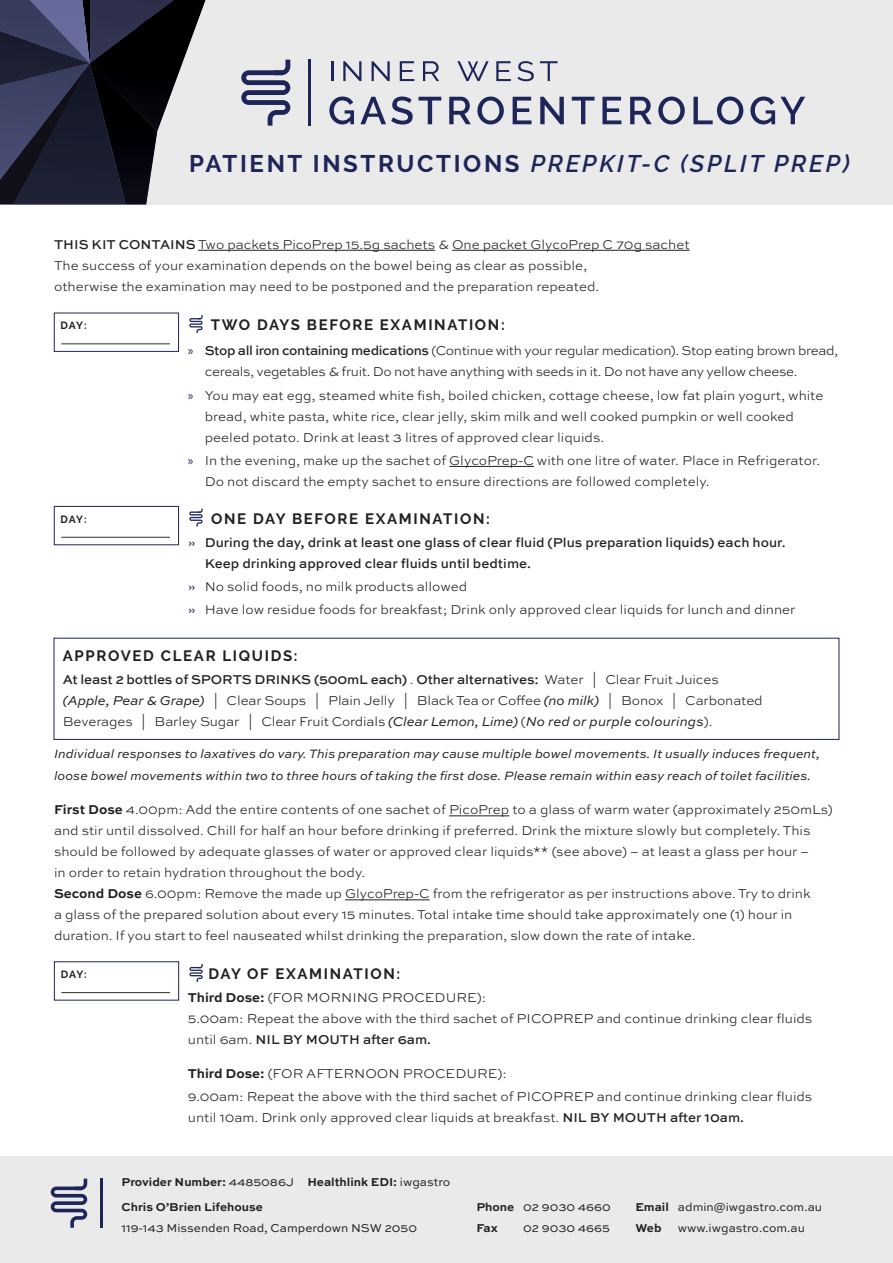
<style>
.page{position:relative;width:893px;height:1263px;background:#fff}
.page>*{position:absolute;margin:0;border:0;box-sizing:border-box;transform-origin:0 0}
.t1{font:italic 600 24px "Raleway";letter-spacing:.11em;color:#1e2558}
.t2{font:700 15px "Raleway";letter-spacing:.11em;color:#231f20}
.Body{font:300 13.5px/21px "Sweet Sans Pro";color:#231f20}
.Sub_Head{font:300 13.5px/21px "Sweet Sans Pro";letter-spacing:-.01em;color:#231f20}
.Body-2{font:300 13.5px/21px "Sweet Sans Pro";letter-spacing:-.025em;color:#231f20}
.t3{font:500 13.5px/21px "Sweet Sans Pro";color:#231f20}
.Body-3{font:italic 12.75px/21px "Sweet Sans Pro";color:#231f20}
.t4{font:12px/21px "Sweet Sans Pro";color:#231f20}
.t5{font:700 12px "Sweet Sans Pro";color:#231f20}
.t6{font:700 10.5px "Raleway";letter-spacing:.055em;color:#231f20}
.s1{font-weight:700;font-style:normal}
.s2{font-weight:500}
.s3{font-family:"Myriad Pro";font-weight:400;color:#1e2558}
.s4{font-weight:400;color:#1e2558}
.s5{font-weight:400;font-style:italic}
.s6{font-weight:700}
.s7{font-weight:400}
</style>
<div class="page">
<div style="left:0;top:1157px;width:893px;height:106px;background:#eaeaeb"></div>
<hr style="left:100px;top:1178px;width:2px;height:50px;background:#1e2558">
<svg style="left:51px;top:1178px;width:36px;height:50px"></svg>
<div style="left:0;top:0;width:893px;height:204px;background:#eaeaeb"></div>
<hr style="left:308px;top:60px;width:3px;height:66px;background:#1e2558">
<svg style="left:241px;top:60px;width:49px;height:66px"></svg>
<hr style="left:331px;top:61px;width:2px;height:20px;background:#1e2558">
<svg style="left:343px;top:61px;width:18px;height:20px"></svg>
<svg style="left:372px;top:61px;width:18px;height:20px"></svg>
<svg style="left:400px;top:61px;width:14px;height:20px"></svg>
<svg style="left:423px;top:61px;width:16px;height:20px"></svg>
<svg style="left:457px;top:61px;width:32px;height:20px"></svg>
<svg style="left:496px;top:61px;width:15px;height:20px"></svg>
<svg style="left:517px;top:61px;width:17px;height:20px"></svg>
<svg style="left:540px;top:61px;width:17px;height:20px"></svg>
<svg style="left:329px;top:97px;width:25px;height:27px"></svg>
<svg style="left:360px;top:97px;width:53px;height:28px"></svg>
<svg style="left:419px;top:97px;width:22px;height:27px"></svg>
<svg style="left:449px;top:97px;width:22px;height:27px"></svg>
<svg style="left:477px;top:97px;width:27px;height:27px"></svg>
<svg style="left:513px;top:97px;width:18px;height:27px"></svg>
<svg style="left:540px;top:97px;width:24px;height:27px"></svg>
<svg style="left:572px;top:97px;width:22px;height:27px"></svg>
<svg style="left:602px;top:97px;width:19px;height:27px"></svg>
<svg style="left:630px;top:97px;width:22px;height:27px"></svg>
<svg style="left:658px;top:97px;width:27px;height:27px"></svg>
<svg style="left:693px;top:97px;width:50px;height:27px"></svg>
<svg style="left:750px;top:97px;width:55px;height:27px"></svg>
<svg style="left:0;top:0;width:206px;height:204px"></svg>
<hr style="left:198px;top:250px;width:237px;height:1px;background:#231f20">
<hr style="left:452px;top:250px;width:238px;height:1px;background:#231f20">
<div style="left:54px;top:313px;width:125px;height:39px;border:1px solid #1e2558"></div>
<hr style="left:61px;top:343px;width:109px;height:1px;background:#312f30">
<hr style="left:449px;top:466px;width:85px;height:1px;background:#231f20">
<svg style="left:189px;top:315px;width:14px;height:18px"></svg>
<div style="left:54px;top:506px;width:125px;height:39px;border:1px solid #1e2558"></div>
<hr style="left:61px;top:537px;width:109px;height:1px;background:#312f30">
<svg style="left:189px;top:509px;width:14px;height:17px"></svg>
<div style="left:54px;top:638px;width:785px;height:102px;border:1px solid #1e2558"></div>
<hr style="left:449px;top:815px;width:60px;height:1px;background:#231f20">
<hr style="left:345px;top:899px;width:85px;height:1px;background:#231f20">
<svg style="left:189px;top:964px;width:14px;height:18px"></svg>
<div style="left:54px;top:961px;width:125px;height:39px;border:1px solid #1e2558"></div>
<hr style="left:61px;top:992px;width:109px;height:1px;background:#312f30">
<p class="t1" style="left:189px;top:150px;width:662px"><span class="s1">PATIENT INSTRUCTIONS</span> PREPKIT-C (SPLIT PREP)</p>
<p class="Body" style="left:54px;top:233px;width:637px"><span class="s2">THIS KIT CONTAINS</span> Two packets PicoPrep 15.5g sachets &amp; One packet GlycoPrep C 70g sachet<br>The success of your examination depends on the bowel being as clear as possible,<br>otherwise the examination may need to be postponed and the preparation repeated.</p>
<p class="t6" style="left:61px;top:319px;width:28px">DAY:</p>
<p class="t2" style="left:211px;top:316px;width:295px">TWO DAYS BEFORE EXAMINATION:</p>
<p class="Body-2" style="left:205px;top:340px;width:635px;text-indent:-17px"><span class="s3">»</span> <span class="s2">Stop all iron containing medications</span> (Continue with your regular medication). Stop eating brown bread, cereals, vegetables &amp; fruit. Do not have anything with seeds in it. Do not have any yellow cheese.</p>
<p class="Body" style="left:205px;top:384px;width:620px;text-indent:-17px"><span class="s3">»</span> You may eat egg, steamed white fish, boiled chicken, cottage cheese, low fat plain yogurt, white bread, white pasta, white rice, clear jelly, skim milk and well cooked pumpkin or well cooked peeled potato. Drink at least 3 litres of approved clear liquids.</p>
<p class="Body" style="left:205px;top:449px;width:617px;text-indent:-17px"><span class="s3">»</span> In the evening, make up the sachet of GlycoPrep-C with one litre of water. Place in Refrigerator.<br>Do not discard the empty sachet to ensure directions are followed completely.</p>
<p class="t6" style="left:61px;top:513px;width:28px">DAY:</p>
<p class="t2" style="left:211px;top:510px;width:280px">ONE DAY BEFORE EXAMINATION:</p>
<p class="t3" style="left:205px;top:531px;width:582px;text-indent:-17px"><span class="s4">»</span> During the day, drink at least one glass of clear fluid (Plus preparation liquids) each hour.<br>Keep drinking approved clear fluids until bedtime.</p>
<p class="Body" style="left:188px;top:575px;width:281px"><span class="s4">»</span> No solid foods, no milk products allowed</p>
<p class="Body" style="left:188px;top:598px;width:609px"><span class="s4">»</span> Have low residue foods for breakfast; Drink only approved clear liquids for lunch and dinner</p>
<p class="t2" style="left:63px;top:647px;width:236px">APPROVED CLEAR LIQUIDS:</p>
<p class="Sub_Head" style="left:63px;top:669px;width:701px"><span class="s2">At least 2 bottles of SPORTS DRINKS (500mL each)</span> . <span class="s2">Other alternatives:</span> Water | Clear Fruit Juices <span class="s5">(Apple, Pear &amp; Grape)</span> | Clear Soups | Plain Jelly | Black Tea or Coffee <span class="s5">(no milk)</span> | Bonox | Carbonated<br>Beverages | Barley Sugar | Clear Fruit Cordials <span class="s5">(Clear Lemon, Lime)</span> (<span class="s5">No red or purple colourings</span>).</p>
<p class="Body-3" style="left:54px;top:743px;width:768px">Individual responses to laxatives do vary. This preparation may cause multiple bowel movements. It usually induces frequent, loose bowel movements within two to three hours of taking the first dose. Please remain within easy reach of toilet facilities.</p>
<p class="Body" style="left:54px;top:799px;width:780px"><span class="s6">First Dose</span> 4.00pm: Add the entire contents of one sachet of PicoPrep to a glass of warm water (approximately 250mLs) and stir until dissolved. Chill for half an hour before drinking if preferred. Drink the mixture slowly but completely. This should be followed by adequate glasses of water or approved clear liquids** (see above) – at least a glass per hour –<br>in order to retain hydration throughout the body.</p>
<p class="Body" style="left:54px;top:883px;width:758px"><span class="s6">Second Dose</span> 6.00pm: Remove the made up GlycoPrep-C from the refrigerator as per instructions above. Try to drink a glass of the prepared solution about every 15 minutes. Total intake time should take approximately one (1) hour in duration. If you start to feel nauseated whilst drinking the preparation, slow down the rate of intake.</p>
<p class="t2" style="left:208px;top:965px;width:193px">DAY OF EXAMINATION:</p>
<p class="Body" style="left:188px;top:987px;width:300px"><span class="s6">Third Dose:</span> (FOR MORNING PROCEDURE):</p>
<p class="Body" style="left:188px;top:1008px;width:626px">5.00am: Repeat the above with the third sachet of PICOPREP and continue drinking clear fluids until 6am. <span class="s2">NIL BY MOUTH after 6am.</span></p>
<p class="Body" style="left:188px;top:1062px;width:321px"><span class="s6">Third Dose:</span> (FOR AFTERNOON PROCEDURE):</p>
<p class="Body" style="left:188px;top:1085px;width:626px">9.00am: Repeat the above with the third sachet of PICOPREP and continue drinking clear fluids until 10am. Drink only approved clear liquids at breakfast. <span class="s2">NIL BY MOUTH after 10am.</span></p>
<p class="t6" style="left:61px;top:968px;width:28px">DAY:</p>
<p class="t5" style="left:122px;top:1172px;width:330px">Provider Number: <span class="s7">4485086J</span> Healthlink EDI: <span class="s7">iwgastro</span></p>
<p class="t4" style="left:122px;top:1196px;width:297px"><span class="s6">Chris O’Brien Lifehouse<br></span>119-143 Missenden Road, Camperdown NSW 2050</p>
<p class="t4" style="left:635px;top:1196px;width:188px"><span class="s6">Email</span> admin@iwgastro.com.au</p>
<p class="t4" style="left:476px;top:1196px;width:136px"><span class="s6">Phone</span> 02 9030 4660</p>
<p class="t5" style="left:476px;top:1219px;width:23px">Fax</p>
<p class="t4" style="left:523px;top:1217px;width:88px">02 9030 4665</p>
<p class="t5" style="left:635px;top:1219px;width:28px">Web</p>
<p class="t4" style="left:678px;top:1217px;width:129px">www.iwgastro.com.au</p>
</div>
